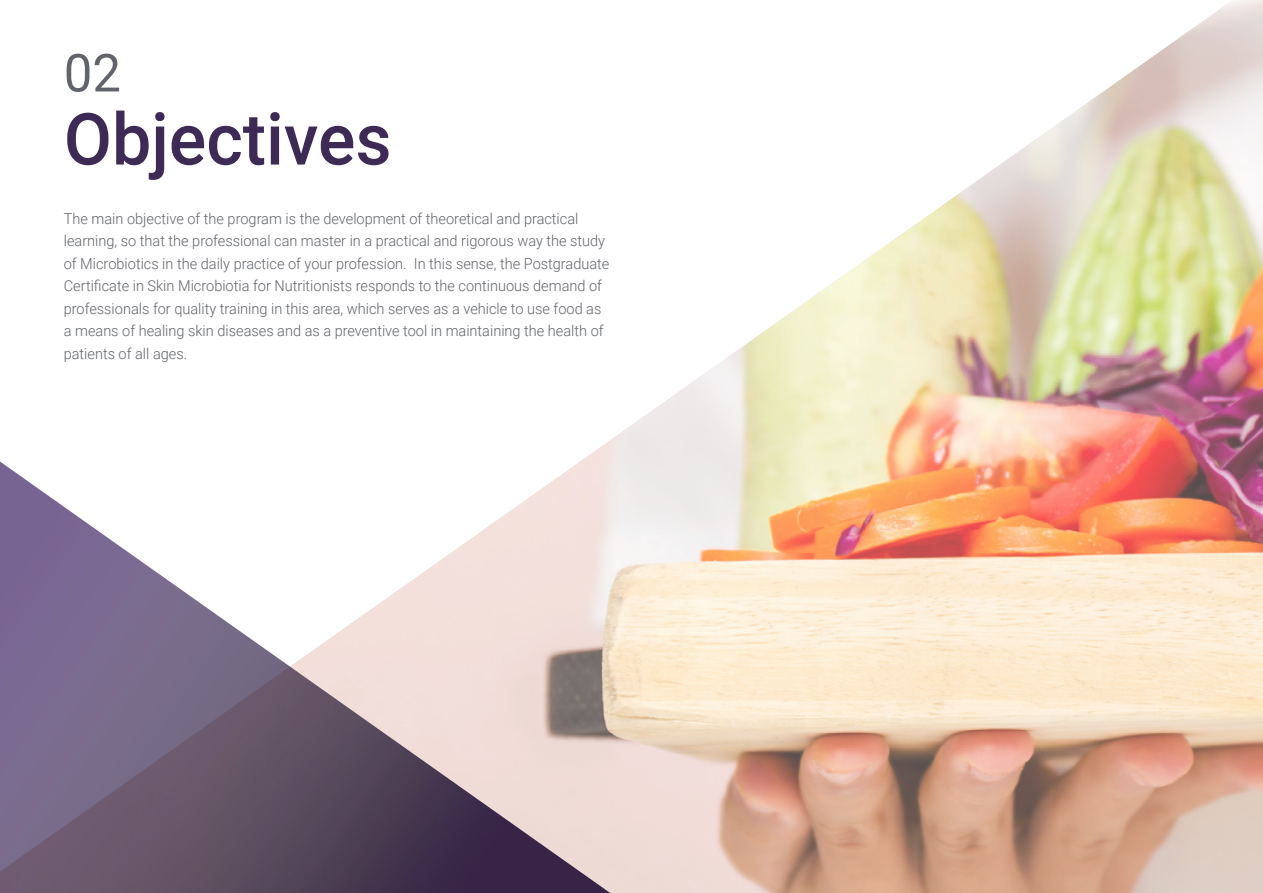
<style>
.page{position:relative;width:1263px;height:893px;background:#fff}
.page>*{position:absolute;margin:0;border:0;box-sizing:border-box;transform-origin:0 0}
.t1{font:500 72px "Roboto";color:#3d2b56}
.t2{font:52.5px "Roboto";color:#61646a}
.t3{font:300 15px/22.5px "Roboto";color:#61646a}
</style>
<div class="page">
<img style="left:602px;top:0;width:661px;height:893px">
<svg style="left:0;top:446px;width:640px;height:447px"></svg>
<h2 class="t2" style="left:64px;top:36px;width:59px">02</h2>
<h1 class="t1" style="left:64px;top:89px;width:329px">Objectives</h1>
<p class="t3" style="left:64px;top:207px;width:547px">The main objective of the program is the development of theoretical and practical learning, so that the professional can master in a practical and rigorous way the study of Microbiotics in the daily practice of your profession. In this sense, the Postgraduate Certificate in Skin Microbiotia for Nutritionists responds to the continuous demand of professionals for quality training in this area, which serves as a vehicle to use food as a means of healing skin diseases and as a preventive tool in maintaining the health of patients of all ages.</p>
</div>
